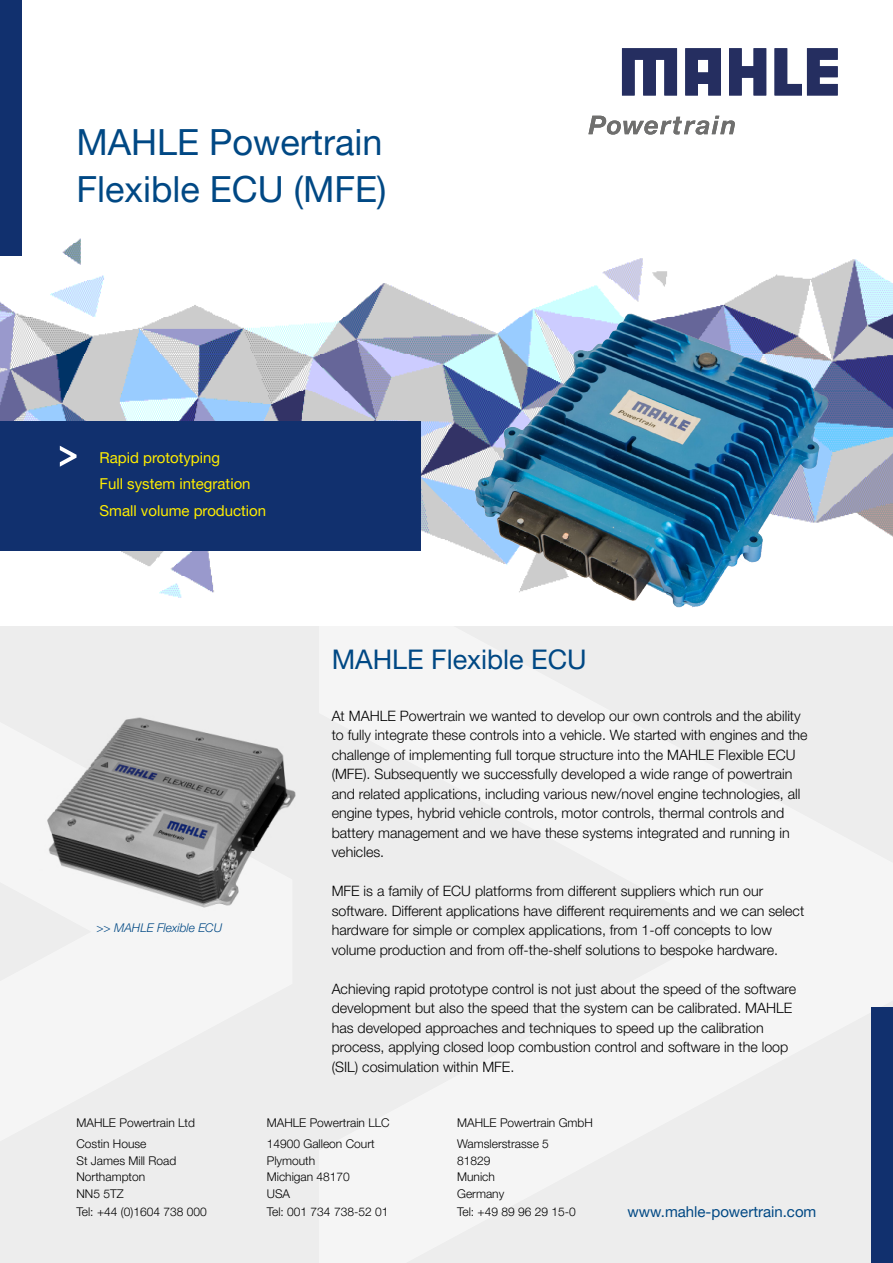
<style>
.page{position:relative;width:893px;height:1263px;background:#fff}
.page>*{position:absolute;margin:0;border:0;box-sizing:border-box;transform-origin:0 0}
.t1{font:36px/46.2px "Helvetica Neue LT Pro";color:#004884}
.t2{font:27px "Helvetica Neue LT Pro";color:#004884}
.t3{font:15px/26.7px "Helvetica Neue LT Pro";color:#ffed00}
.t4{font:15px "Helvetica Neue LT Pro";color:#004884}
.t5{font:300 14.25px/19.5px "Helvetica Neue LT Pro";color:#000}
.t6{font:300 12px/16.5px "Helvetica Neue LT Pro";color:#000}
.t7{font:italic 300 12px "Helvetica Neue LT Pro";color:#004884}
</style>
<div class="page">
<div style="left:0;top:625px;width:893px;height:638px;background:#ededed"></div>
<img style="left:0;top:234px;width:893px;height:364px">
<div style="left:0;top:0;width:21px;height:255px;background:#11306e"></div>
<div style="left:872px;top:1008px;width:21px;height:255px;background:#11306e"></div>
<div style="left:0;top:421px;width:421px;height:130px;background:#11306e"></div>
<svg style="left:60px;top:446px;width:17px;height:21px"></svg>
<svg style="left:588px;top:116px;width:147px;height:19px"></svg>
<svg style="left:622px;top:48px;width:55px;height:47px"></svg>
<svg style="left:729px;top:48px;width:37px;height:47px"></svg>
<svg style="left:774px;top:48px;width:64px;height:47px"></svg>
<svg style="left:685px;top:48px;width:36px;height:47px;background:#444b76"></svg>
<img style="left:449px;top:290px;width:427px;height:336px">
<img style="left:47px;top:717px;width:249px;height:191px">
<h1 class="t1" style="left:77px;top:119px;width:311px">MAHLE Powertrain<br>Flexible ECU (MFE)</h1>
<p class="t3" style="left:99px;top:444px;width:168px">Rapid prototyping<br>Full system integration<br>Small volume production</p>
<p class="t7" style="left:96px;top:920px;width:127px">&gt;&gt; MAHLE Flexible ECU</p>
<h2 class="t2" style="left:332px;top:642px;width:256px">MAHLE Flexible ECU</h2>
<p class="t5" style="left:332px;top:705px;width:477px">At MAHLE Powertrain we wanted to develop our own controls and the ability to fully integrate these controls into a vehicle. We started with engines and the challenge of implementing full torque structure into the MAHLE Flexible ECU (MFE). Subsequently we successfully developed a wide range of powertrain and related applications, including various new/novel engine technologies, all engine types, hybrid vehicle controls, motor controls, thermal controls and battery management and we have these systems integrated and running in vehicles.</p>
<p class="t5" style="left:332px;top:881px;width:474px">MFE is a family of ECU platforms from different suppliers which run our software. Different applications have different requirements and we can select hardware for simple or complex applications, from 1-off concepts to low volume production and from off-the-shelf solutions to bespoke hardware.</p>
<p class="t5" style="left:332px;top:978px;width:466px">Achieving rapid prototype control is not just about the speed of the software development but also the speed that the system can be calibrated. MAHLE has developed approaches and techniques to speed up the calibration process, applying closed loop combustion control and software in the loop (SIL) cosimulation within MFE.</p>
<p class="t6" style="left:77px;top:1112px;width:120px;line-height:20.7px">MAHLE Powertrain Ltd<br>Costin House</p>
<p class="t6" style="left:77px;top:1152px;width:101px">St James Mill Road<br>Northampton<br>NN5 5TZ</p>
<p class="t6" style="left:77px;top:1203px;width:132px">Tel: +44 (0)1604 738 000</p>
<p class="t6" style="left:267px;top:1112px;width:124px;line-height:20.7px">MAHLE Powertrain LLC<br>14900 Galleon Court</p>
<p class="t6" style="left:267px;top:1152px;width:85px">Plymouth<br>Michigan 48170<br>USA</p>
<p class="t6" style="left:267px;top:1203px;width:123px">Tel: 001 734 738-52 01</p>
<p class="t6" style="left:457px;top:1112px;width:137px;line-height:20.7px">MAHLE Powertrain GmbH<br>Wamslerstrasse 5</p>
<p class="t6" style="left:457px;top:1152px;width:49px">81829<br>Munich<br>Germany</p>
<p class="t6" style="left:457px;top:1203px;width:120px">Tel: +49 89 96 29 15-0</p>
<p class="t4" style="left:628px;top:1202px;width:190px">www.mahle-powertrain.com</p>
</div>
